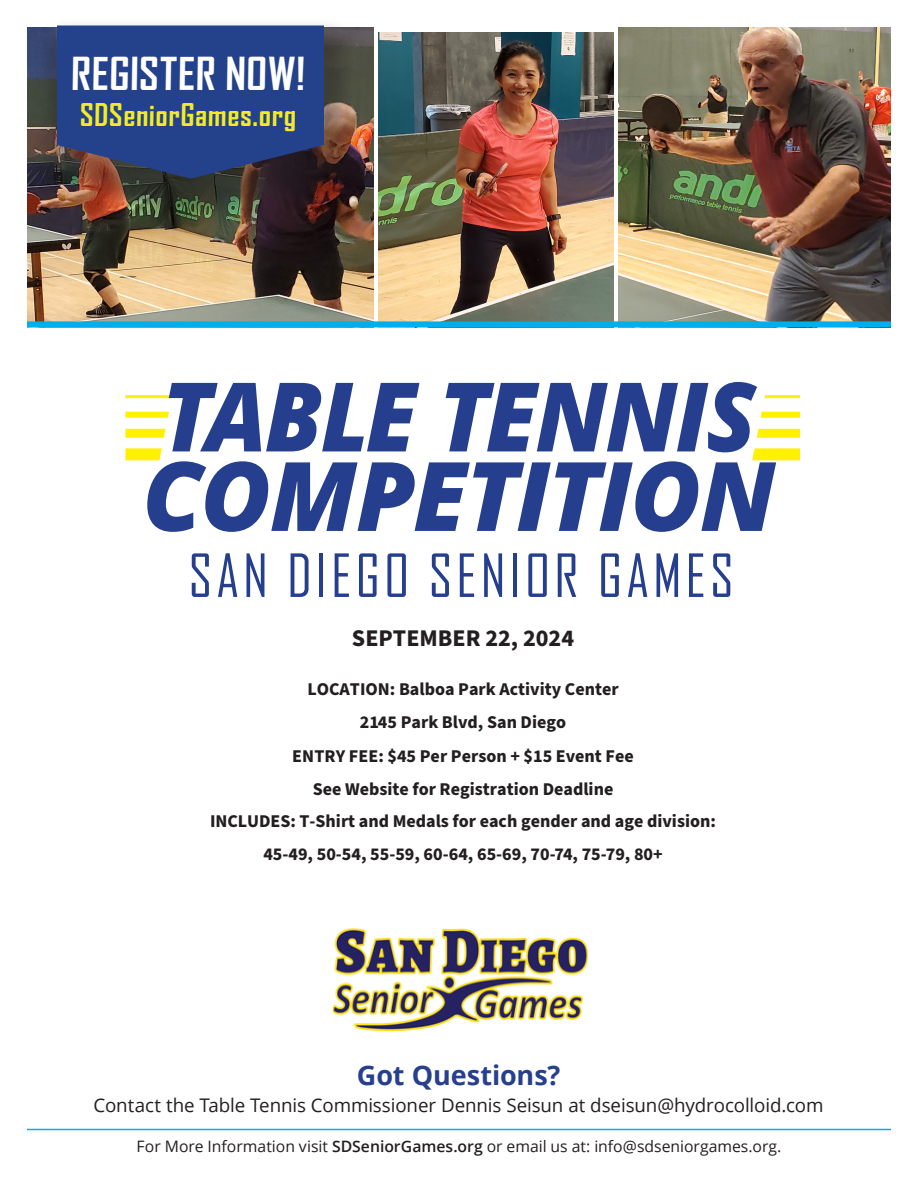
<style>
.page{position:relative;width:918px;height:1188px;background:#fff}
.page>*{position:absolute;margin:0;border:0;box-sizing:border-box;transform-origin:0 0}
.t1{font:italic 800 96px/79.5px "Open Sans";letter-spacing:-.02em;color:#253f8e;scale:.95 1}
.t2{font:57px "Agency FB";letter-spacing:.07em;color:#253f8e}
.t3{font:700 43.5px "Agency FB";color:#fff}
.t4{font:700 30px "Agency FB";color:#f4ec23}
.t5{font:700 27px "Open Sans";letter-spacing:-.005em;color:#27408e}
.t6{font:700 24px "Source Sans Pro";color:#231f20}
.t7{font:18.75px "Open Sans";letter-spacing:-.005em;color:#231f20}
.t8{font:700 18px/32.5px "Source Sans Pro";color:#231f20;text-align:center}
.t9{font:15.75px "Open Sans";color:#231f20}
.s1{font-weight:600}
</style>
<div class="page">
<img style="left:619px;top:27px;width:272px;height:294px">
<img style="left:27px;top:27px;width:347px;height:294px">
<img style="left:378px;top:33px;width:236px;height:288px">
<div style="left:35px;top:17px;width:324px;height:210px;background:#231f20;opacity:.4"></div>
<svg style="left:57px;top:26px;width:267px;height:153px;background:#274081"></svg>
<hr style="left:27px;top:1129px;width:864px;height:1px;background:#00aeef">
<div style="left:27px;top:321px;width:864px;height:6px;background:#00aeef"></div>
<img style="left:332px;top:928px;width:256px;height:104px">
<div style="left:125px;top:429px;width:675px;height:9px;background:#fff101"></div>
<div style="left:125px;top:448px;width:675px;height:12px;background:#fff101"></div>
<div style="left:125px;top:412px;width:675px;height:6px;background:#fff101"></div>
<hr style="left:125px;top:395px;width:675px;height:3px;background:#fff101">
<svg style="left:158px;top:395px;width:608px;height:66px"></svg>
<p class="t3" style="left:71px;top:49px;width:237px">REGISTER NOW!</p>
<p class="t4" style="left:80px;top:98px;width:219px">SDSeniorGames.org</p>
<p class="t1" style="left:142px;top:373px;width:668px">TABLE TENNIS<br>COMPETITION</p>
<p class="t2" style="left:188px;top:541px;width:547px">SAN DIEGO SENIOR GAMES</p>
<p class="t6" style="left:352px;top:622px;width:224px">SEPTEMBER 22, 2024</p>
<p class="t8" style="left:307px;top:673px;width:313px">LOCATION: Balboa Park Activity Center<br>2145 Park Blvd, San Diego</p>
<p class="t8" style="left:210px;top:741px;width:507px">ENTRY FEE: $45 Per Person + $15 Event Fee<br>See Website for Registration Deadline<br>INCLUDES: T-Shirt and Medals for each gender and age division:<br>45-49, 50-54, 55-59, 60-64, 65-69, 70-74, 75-79, 80+</p>
<p class="t5" style="left:357px;top:1056px;width:205px">Got Questions?</p>
<p class="t7" style="left:94px;top:1092px;width:732px">Contact the Table Tennis Commissioner Dennis Seisun at dseisun@hydrocolloid.com</p>
<p class="t9" style="left:137px;top:1135px;width:646px">For More Information visit <span class="s1">SDSeniorGames.org</span> or email us at: info@sdseniorgames.org.</p>
</div>
